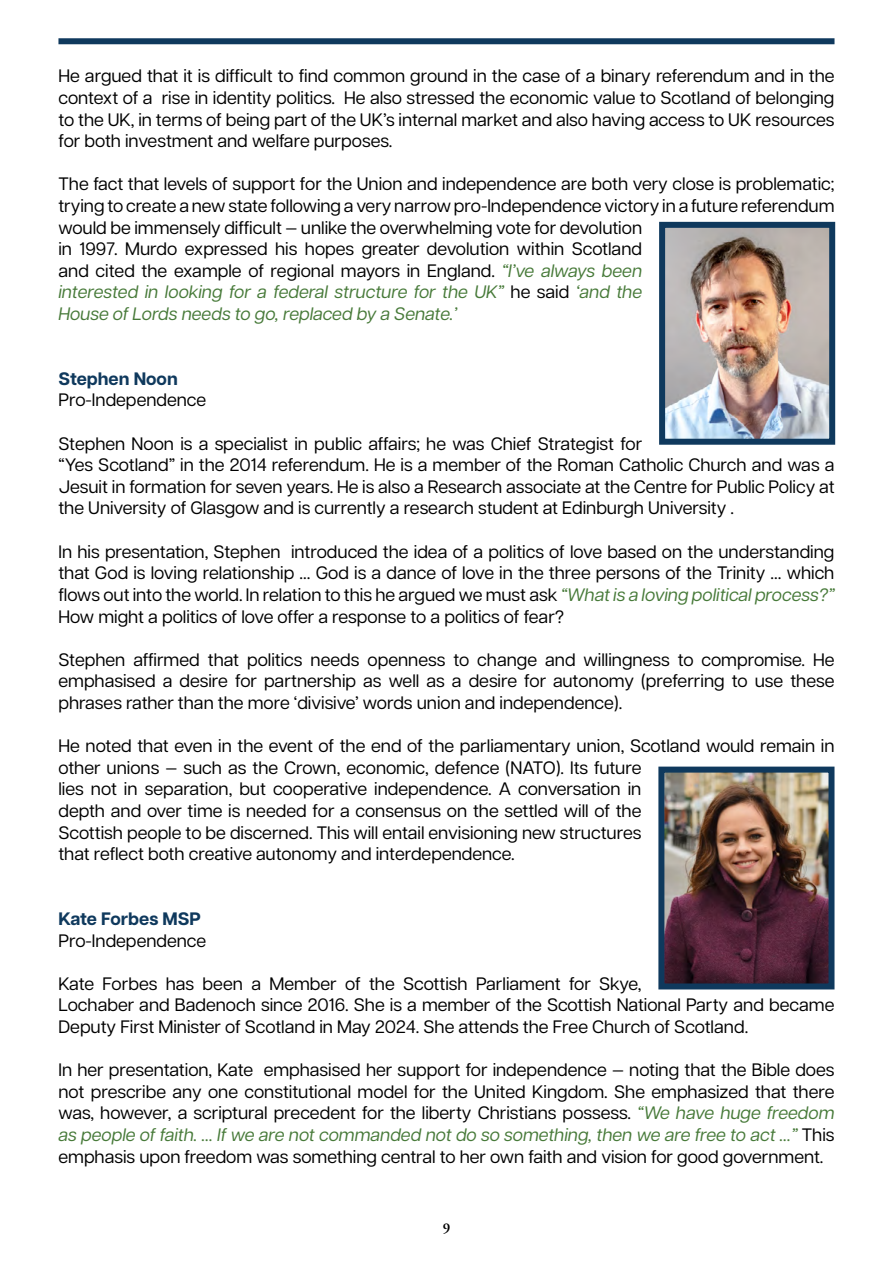
<style>
.page{position:relative;width:893px;height:1263px;background:#fff}
.page>*{position:absolute;margin:0;border:0;box-sizing:border-box;transform-origin:0 0}
.t1{font:18px/21.6px "Articulat CF";color:#000;text-align:justify}
.t2{font:700 18px "Articulat CF";color:#0f395d}
.t3{font:600 15px "Adobe Garamond Pro";color:#000}
.s1{font-style:italic;color:#477a39}
</style>
<div class="page">
<div style="left:58px;top:38px;width:776px;height:6px;background:#0f395d"></div>
<img style="left:666px;top:229px;width:162px;height:209px">
<div style="left:659px;top:222px;width:176px;height:223px;border:6px solid #0f395d"></div>
<img style="left:665px;top:774px;width:162px;height:208px">
<div style="left:658px;top:767px;width:176px;height:222px;border:6px solid #0f395d"></div>
<p class="t1" style="left:58px;top:64px;width:778px">He argued that it is difficult to find common ground in the case of a binary referendum and in the context of a rise in identity politics. He also stressed the economic value to Scotland of belonging to the UK, in terms of being part of the UK’s internal market and also having access to UK resources for both investment and welfare purposes.</p>
<p class="t1" style="left:58px;top:172px;width:778px;text-align:left">The fact that levels of support for the Union and independence are both very close is problematic; trying to create a new state following a very narrow pro-Independence victory in a future referendum would be immensely difficult — unlike the overwhelming vote for devolution<br>in 1997. Murdo expressed his hopes greater devolution within Scotland<br>and cited the example of regional mayors in England. <span class="s1">“I’ve always been<br>interested in looking for a federal structure for the UK”</span> he said <span class="s1">‘and the<br>House of Lords needs to go, replaced by a Senate.’</span></p>
<p class="t2" style="left:58px;top:365px;width:121px">Stephen Noon</p>
<p class="t1" style="left:58px;top:388px;width:149px">Pro-Independence</p>
<p class="t1" style="left:58px;top:431px;width:777px;text-align:left">Stephen Noon is a specialist in public affairs; he was Chief Strategist for<br>“Yes Scotland” in the 2014 referendum. He is a member of the Roman Catholic Church and was a Jesuit in formation for seven years. He is also a Research associate at the Centre for Public Policy at the University of Glasgow and is currently a research student at Edinburgh University .</p>
<p class="t1" style="left:58px;top:539px;width:778px">In his presentation, Stephen introduced the idea of a politics of love based on the understanding that God is loving relationship … God is a dance of love in the three persons of the Trinity … which flows out into the world. In relation to this he argued we must ask <span class="s1">“What is a loving political process?” </span>How might a politics of love offer a response to a politics of fear?</p>
<p class="t1" style="left:58px;top:647px;width:777px">Stephen affirmed that politics needs openness to change and willingness to compromise. He emphasised a desire for partnership as well as a desire for autonomy (preferring to use these phrases rather than the more ‘divisive’ words union and independence).</p>
<p class="t1" style="left:58px;top:734px;width:778px;text-align:left">He noted that even in the event of the end of the parliamentary union, Scotland would remain in other unions — such as the Crown, economic, defence (NATO). Its future<br>lies not in separation, but cooperative independence. A conversation in<br>depth and over time is needed for a consensus on the settled will of the<br>Scottish people to be discerned. This will entail envisioning new structures<br>that reflect both creative autonomy and interdependence.</p>
<p class="t2" style="left:58px;top:905px;width:144px">Kate Forbes MSP</p>
<p class="t1" style="left:58px;top:928px;width:149px">Pro-Independence</p>
<p class="t1" style="left:58px;top:971px;width:777px;text-align:left">Kate Forbes has been a Member of the Scottish Parliament for Skye,<br>Lochaber and Badenoch since 2016. She is a member of the Scottish National Party and became<br>Deputy First Minister of Scotland in May 2024. She attends the Free Church of Scotland.</p>
<p class="t1" style="left:58px;top:1058px;width:778px">In her presentation, Kate emphasised her support for independence — noting that the Bible does not prescribe any one constitutional model for the United Kingdom. She emphasized that there was, however, a scriptural precedent for the liberty Christians possess. <span class="s1">“We have huge freedom as people of faith. … If we are not commanded not do so something, then we are free to act …”</span> This emphasis upon freedom was something central to her own faith and vision for good government.</p>
<p class="t3" style="left:443px;top:1219px;width:9px">9</p>
</div>
